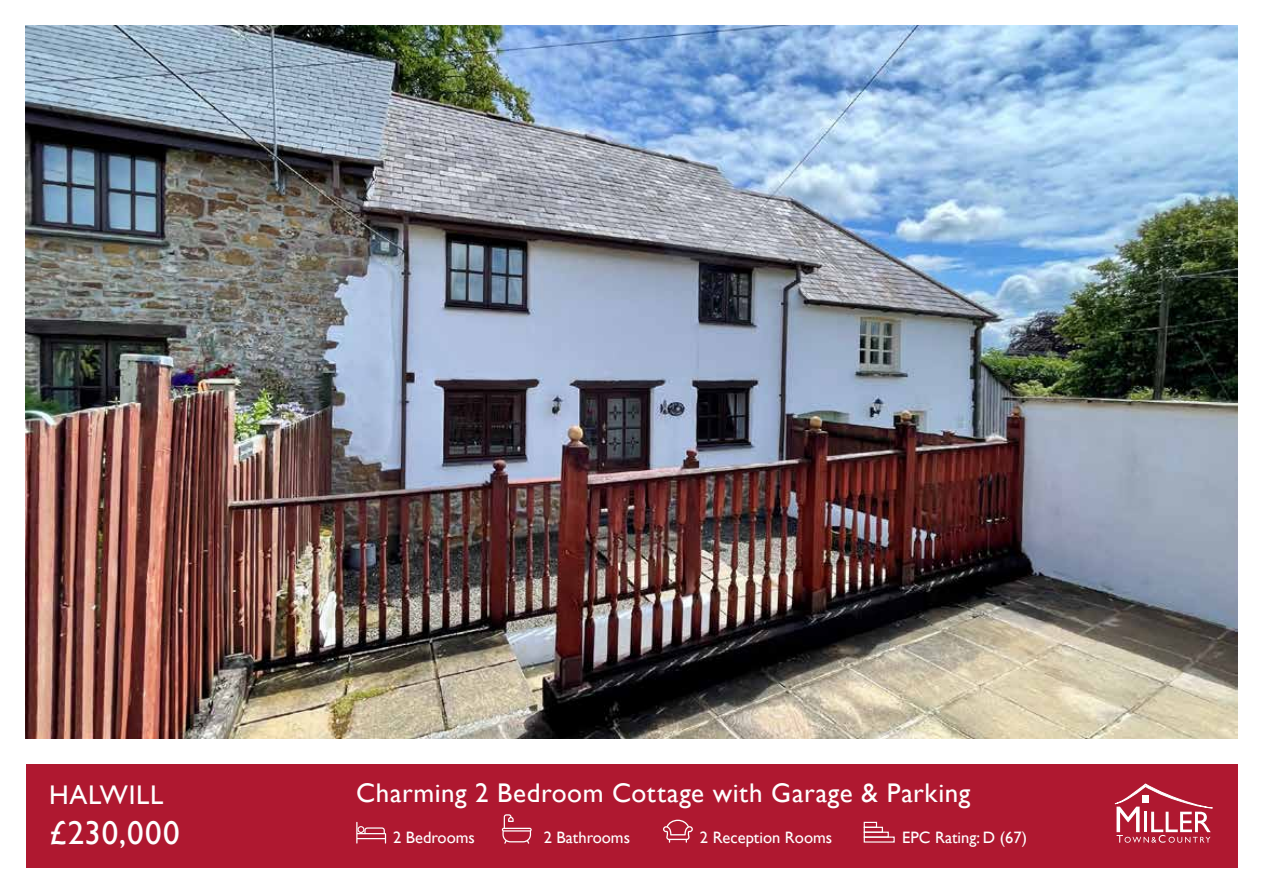
<style>
.page{position:relative;width:1263px;height:893px;background:#fff}
.page>*{position:absolute;margin:0;border:0;box-sizing:border-box;transform-origin:0 0}
.t1{font:33px "Gill Sans";letter-spacing:.035em;color:#fff}
.t2{font:27px "Gill Sans";letter-spacing:.02em;color:#fff}
.t3{font:16.5px "Gill Sans";color:#fff}
</style>
<div class="page">
<div style="left:26px;top:763px;width:1211px;height:104px;background:#af1830"></div>
<svg style="left:1115px;top:784px;width:97px;height:59px"></svg>
<svg style="left:356px;top:822px;width:30px;height:22px"></svg>
<svg style="left:502px;top:814px;width:30px;height:30px"></svg>
<svg style="left:663px;top:820px;width:30px;height:23px"></svg>
<div style="left:864px;top:822px;width:13px;height:6px;border:1px solid #fff"></div>
<div style="left:864px;top:827px;width:19px;height:6px;border:1px solid #fff"></div>
<div style="left:864px;top:832px;width:25px;height:6px;border:1px solid #fff"></div>
<div style="left:864px;top:836px;width:31px;height:7px;border:1px solid #fff"></div>
<img style="left:26px;top:26px;width:1211px;height:712px">
<h2 class="t2" style="left:356px;top:778px;width:615px">Charming 2 Bedroom Cottage with Garage &amp; Parking</h2>
<h2 class="t2" style="left:49px;top:779px;width:115px">HALWILL</h2>
<h1 class="t1" style="left:49px;top:813px;width:132px">£230,000</h1>
<p class="t3" style="left:393px;top:827px;width:83px">2 Bedrooms</p>
<p class="t3" style="left:544px;top:827px;width:88px">2 Bathrooms</p>
<p class="t3" style="left:700px;top:827px;width:134px">2 Reception Rooms</p>
<p class="t3" style="left:902px;top:827px;width:126px">EPC Rating: D (67)</p>
</div>
